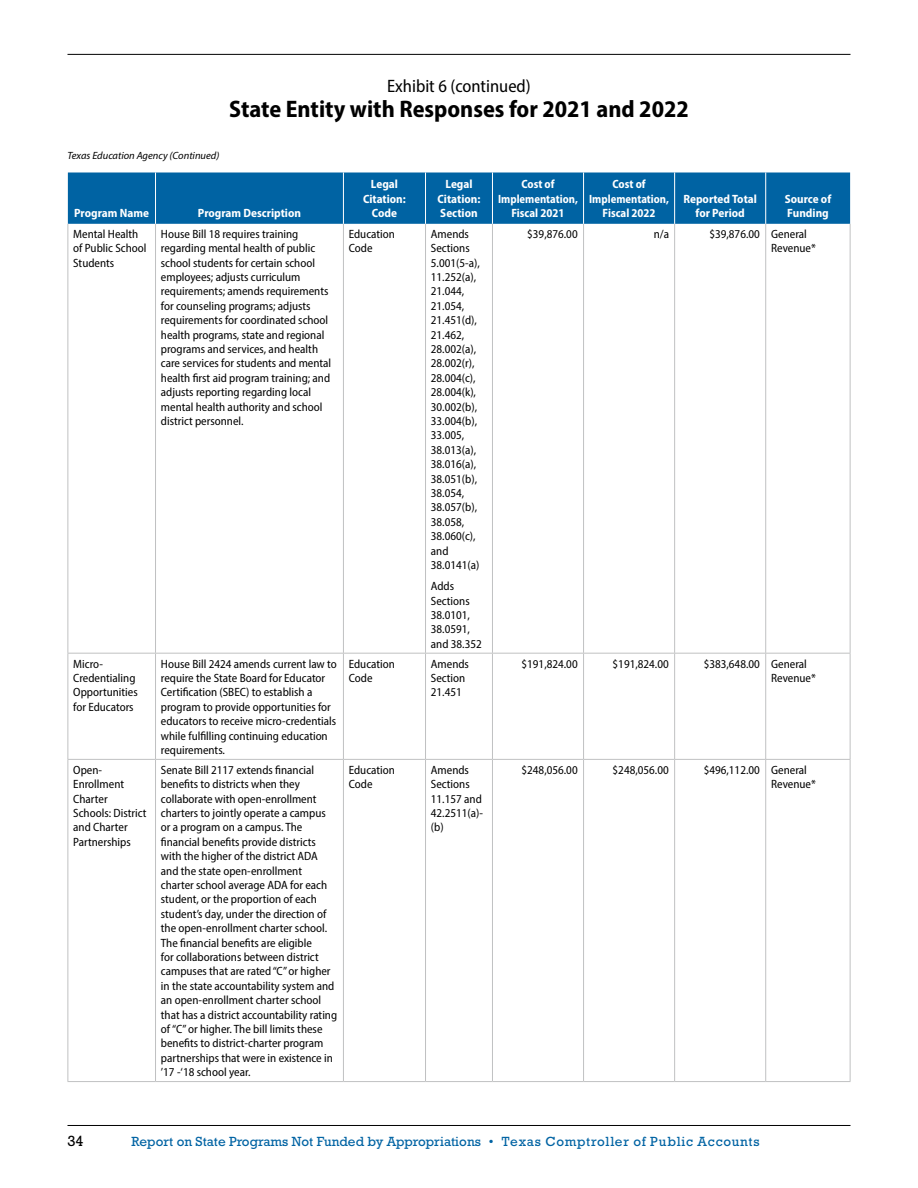
<style>
.page{position:relative;width:918px;height:1188px;background:#fff}
.page>*{position:absolute;margin:0;border:0;box-sizing:border-box;transform-origin:0 0}
.t1{font:700 semi-condensed 24px "Myriad Pro";color:#000}
.t2{font:semi-condensed 18px "Myriad Pro";color:#000}
.t3{font:15px "Rockwell Std";color:#000}
.t4{font:13.5px "Rockwell Std";color:#0063a3}
.BIG_TABLE_-_Body{font:semi-condensed 12px/14.4px "Myriad Pro";color:#000}
.BIG_TABLE_-_Column_H{font:700 semi-condensed 12px/14.4px "Myriad Pro";color:#fff;text-align:center}
.t5{font:italic 10.5px "Myriad Pro";color:#000}
</style>
<div class="page">
<hr style="left:68px;top:1125px;width:782px;height:1px;background:#000">
<hr style="left:68px;top:54px;width:782px;height:1px;background:#000">
<div style="left:68px;top:172px;width:782px;height:52px;background:#0063a3"></div>
<hr style="left:68px;top:224px;width:1px;height:429px;background:#c0c1c2">
<hr style="left:155px;top:224px;width:1px;height:429px;background:#c0c1c2">
<hr style="left:343px;top:224px;width:1px;height:429px;background:#c0c1c2">
<hr style="left:425px;top:224px;width:1px;height:429px;background:#c0c1c2">
<hr style="left:492px;top:224px;width:1px;height:429px;background:#c0c1c2">
<hr style="left:583px;top:224px;width:1px;height:429px;background:#c0c1c2">
<hr style="left:674px;top:224px;width:1px;height:429px;background:#c0c1c2">
<hr style="left:765px;top:224px;width:1px;height:429px;background:#c0c1c2">
<hr style="left:850px;top:224px;width:1px;height:429px;background:#c0c1c2">
<hr style="left:68px;top:653px;width:88px;height:1px;background:#c0c1c2">
<hr style="left:68px;top:654px;width:1px;height:105px;background:#c0c1c2">
<hr style="left:156px;top:653px;width:187px;height:1px;background:#c0c1c2">
<hr style="left:155px;top:654px;width:1px;height:105px;background:#c0c1c2">
<hr style="left:343px;top:653px;width:83px;height:1px;background:#c0c1c2">
<hr style="left:343px;top:654px;width:1px;height:105px;background:#c0c1c2">
<hr style="left:426px;top:653px;width:66px;height:1px;background:#c0c1c2">
<hr style="left:425px;top:654px;width:1px;height:105px;background:#c0c1c2">
<hr style="left:492px;top:653px;width:92px;height:1px;background:#c0c1c2">
<hr style="left:492px;top:654px;width:1px;height:105px;background:#c0c1c2">
<hr style="left:584px;top:653px;width:91px;height:1px;background:#c0c1c2">
<hr style="left:583px;top:654px;width:1px;height:105px;background:#c0c1c2">
<hr style="left:675px;top:653px;width:91px;height:1px;background:#c0c1c2">
<hr style="left:674px;top:654px;width:1px;height:105px;background:#c0c1c2">
<hr style="left:766px;top:653px;width:85px;height:1px;background:#c0c1c2">
<hr style="left:765px;top:654px;width:1px;height:105px;background:#c0c1c2">
<hr style="left:850px;top:654px;width:1px;height:105px;background:#c0c1c2">
<hr style="left:68px;top:759px;width:88px;height:1px;background:#c0c1c2">
<hr style="left:68px;top:760px;width:1px;height:321px;background:#c0c1c2">
<hr style="left:156px;top:759px;width:187px;height:1px;background:#c0c1c2">
<hr style="left:155px;top:760px;width:1px;height:321px;background:#c0c1c2">
<hr style="left:343px;top:759px;width:83px;height:1px;background:#c0c1c2">
<hr style="left:343px;top:760px;width:1px;height:321px;background:#c0c1c2">
<hr style="left:426px;top:759px;width:66px;height:1px;background:#c0c1c2">
<hr style="left:425px;top:760px;width:1px;height:321px;background:#c0c1c2">
<hr style="left:492px;top:759px;width:92px;height:1px;background:#c0c1c2">
<hr style="left:492px;top:760px;width:1px;height:321px;background:#c0c1c2">
<hr style="left:584px;top:759px;width:91px;height:1px;background:#c0c1c2">
<hr style="left:583px;top:760px;width:1px;height:321px;background:#c0c1c2">
<hr style="left:675px;top:759px;width:91px;height:1px;background:#c0c1c2">
<hr style="left:674px;top:760px;width:1px;height:321px;background:#c0c1c2">
<hr style="left:766px;top:759px;width:85px;height:1px;background:#c0c1c2">
<hr style="left:765px;top:760px;width:1px;height:321px;background:#c0c1c2">
<hr style="left:850px;top:760px;width:1px;height:321px;background:#c0c1c2">
<hr style="left:68px;top:1081px;width:88px;height:1px;background:#c0c1c2">
<hr style="left:156px;top:1081px;width:187px;height:1px;background:#c0c1c2">
<hr style="left:343px;top:1081px;width:83px;height:1px;background:#c0c1c2">
<hr style="left:426px;top:1081px;width:66px;height:1px;background:#c0c1c2">
<hr style="left:492px;top:1081px;width:92px;height:1px;background:#c0c1c2">
<hr style="left:584px;top:1081px;width:91px;height:1px;background:#c0c1c2">
<hr style="left:675px;top:1081px;width:91px;height:1px;background:#c0c1c2">
<hr style="left:766px;top:1081px;width:85px;height:1px;background:#c0c1c2">
<hr style="left:155px;top:173px;width:1px;height:51px;background:#fff">
<hr style="left:343px;top:173px;width:1px;height:51px;background:#fff">
<hr style="left:425px;top:173px;width:1px;height:51px;background:#fff">
<hr style="left:492px;top:173px;width:1px;height:51px;background:#fff">
<hr style="left:583px;top:173px;width:1px;height:51px;background:#fff">
<hr style="left:674px;top:173px;width:1px;height:51px;background:#fff">
<hr style="left:765px;top:173px;width:1px;height:51px;background:#fff">
<h2 class="t2" style="left:387px;top:74px;width:145px">Exhibit 6 (continued)</h2>
<h1 class="t1" style="left:229px;top:93px;width:461px">State Entity with Responses for 2021 and 2022</h1>
<p class="t5" style="left:68px;top:149px;width:153px">Texas Education Agency (Continued)</p>
<p class="BIG_TABLE_-_Column_H" style="left:74px;top:205px;width:76px">Program Name</p>
<p class="BIG_TABLE_-_Column_H" style="left:198px;top:205px;width:105px">Program Description</p>
<p class="BIG_TABLE_-_Column_H" style="left:363px;top:177px;width:44px">Legal<br>Citation:<br>Code</p>
<p class="BIG_TABLE_-_Column_H" style="left:438px;top:177px;width:44px">Legal<br>Citation:<br>Section</p>
<p class="BIG_TABLE_-_Column_H" style="left:498px;top:177px;width:81px">Cost of<br>Implementation,<br>Fiscal 2021</p>
<p class="BIG_TABLE_-_Column_H" style="left:589px;top:177px;width:81px">Cost of<br>Implementation,<br>Fiscal 2022</p>
<p class="BIG_TABLE_-_Column_H" style="left:683px;top:191px;width:75px">Reported Total for Period</p>
<p class="BIG_TABLE_-_Column_H" style="left:785px;top:191px;width:48px;text-align:left">Source of<br>Funding</p>
<p class="BIG_TABLE_-_Body" style="left:73px;top:226px;width:75px">Mental Health of Public School<br>Students</p>
<p class="BIG_TABLE_-_Body" style="left:161px;top:226px;width:172px">House Bill 18 requires training regarding mental health of public school students for certain school employees; adjusts curriculum requirements; amends requirements for counseling programs; adjusts requirements for coordinated school health programs, state and regional programs and services, and health care services for students and mental health first aid program training; and adjusts reporting regarding local mental health authority and school district personnel.</p>
<p class="BIG_TABLE_-_Body" style="left:349px;top:226px;width:48px">Education<br>Code</p>
<p class="BIG_TABLE_-_Body" style="left:431px;top:226px;width:50px">Amends<br>Sections<br>5.001(5-a),<br>11.252(a),<br>21.044,<br>21.054,<br>21.451(d),<br>21.462,<br>28.002(a),<br>28.002(r),<br>28.004(c),<br>28.004(k),<br>30.002(b),<br>33.004(b),<br>33.005,<br>38.013(a),<br>38.016(a),<br>38.051(b),<br>38.054,<br>38.057(b),<br>38.058,<br>38.060(c), and<br>38.0141(a)</p>
<p class="BIG_TABLE_-_Body" style="left:431px;top:579px;width:52px">Adds<br>Sections<br>38.0101,<br>38.0591, and 38.352</p>
<p class="BIG_TABLE_-_Body" style="left:527px;top:226px;width:52px">$39,876.00</p>
<p class="BIG_TABLE_-_Body" style="left:654px;top:226px;width:17px">n/a</p>
<p class="BIG_TABLE_-_Body" style="left:709px;top:226px;width:52px">$39,876.00</p>
<p class="BIG_TABLE_-_Body" style="left:771px;top:226px;width:46px">General<br>Revenue*</p>
<p class="BIG_TABLE_-_Body" style="left:73px;top:656px;width:66px">Micro-<br>Credentialing<br>Opportunities for Educators</p>
<p class="BIG_TABLE_-_Body" style="left:161px;top:656px;width:177px">House Bill 2424 amends current law to require the State Board for Educator Certification (SBEC) to establish a program to provide opportunities for educators to receive micro-credentials while fulfilling continuing education requirements.</p>
<p class="BIG_TABLE_-_Body" style="left:349px;top:656px;width:48px">Education<br>Code</p>
<p class="BIG_TABLE_-_Body" style="left:431px;top:656px;width:40px">Amends<br>Section<br>21.451</p>
<p class="BIG_TABLE_-_Body" style="left:522px;top:656px;width:58px">$191,824.00</p>
<p class="BIG_TABLE_-_Body" style="left:613px;top:656px;width:58px">$191,824.00</p>
<p class="BIG_TABLE_-_Body" style="left:704px;top:656px;width:58px">$383,648.00</p>
<p class="BIG_TABLE_-_Body" style="left:771px;top:656px;width:46px">General<br>Revenue*</p>
<p class="BIG_TABLE_-_Body" style="left:73px;top:762px;width:75px">Open-<br>Enrollment<br>Charter<br>Schools: District and Charter<br>Partnerships</p>
<p class="BIG_TABLE_-_Body" style="left:161px;top:762px;width:178px">Senate Bill 2117 extends financial benefits to districts when they collaborate with open-enrollment charters to jointly operate a campus or a program on a campus. The financial benefits provide districts with the higher of the district ADA and the state open-enrollment charter school average ADA for each student, or the proportion of each student’s day, under the direction of the open-enrollment charter school.<br>The financial benefits are eligible<br>for collaborations between district campuses that are rated “C” or higher in the state accountability system and an open-enrollment charter school that has a district accountability rating of “C” or higher. The bill limits these benefits to district-charter program partnerships that were in existence in ’17 -‘18 school year.</p>
<p class="BIG_TABLE_-_Body" style="left:349px;top:762px;width:48px">Education<br>Code</p>
<p class="BIG_TABLE_-_Body" style="left:431px;top:762px;width:54px">Amends<br>Sections<br>11.157 and<br>42.2511(a)- (b)</p>
<p class="BIG_TABLE_-_Body" style="left:522px;top:762px;width:58px">$248,056.00</p>
<p class="BIG_TABLE_-_Body" style="left:613px;top:762px;width:58px">$248,056.00</p>
<p class="BIG_TABLE_-_Body" style="left:704px;top:762px;width:58px">$496,112.00</p>
<p class="BIG_TABLE_-_Body" style="left:771px;top:762px;width:46px">General<br>Revenue*</p>
<p class="t3" style="left:68px;top:1132px;width:18px">34</p>
<p class="t4" style="left:131px;top:1134px;width:630px">Report on State Programs Not Funded by Appropriations • Texas Comptroller of Public Accounts</p>
</div>
